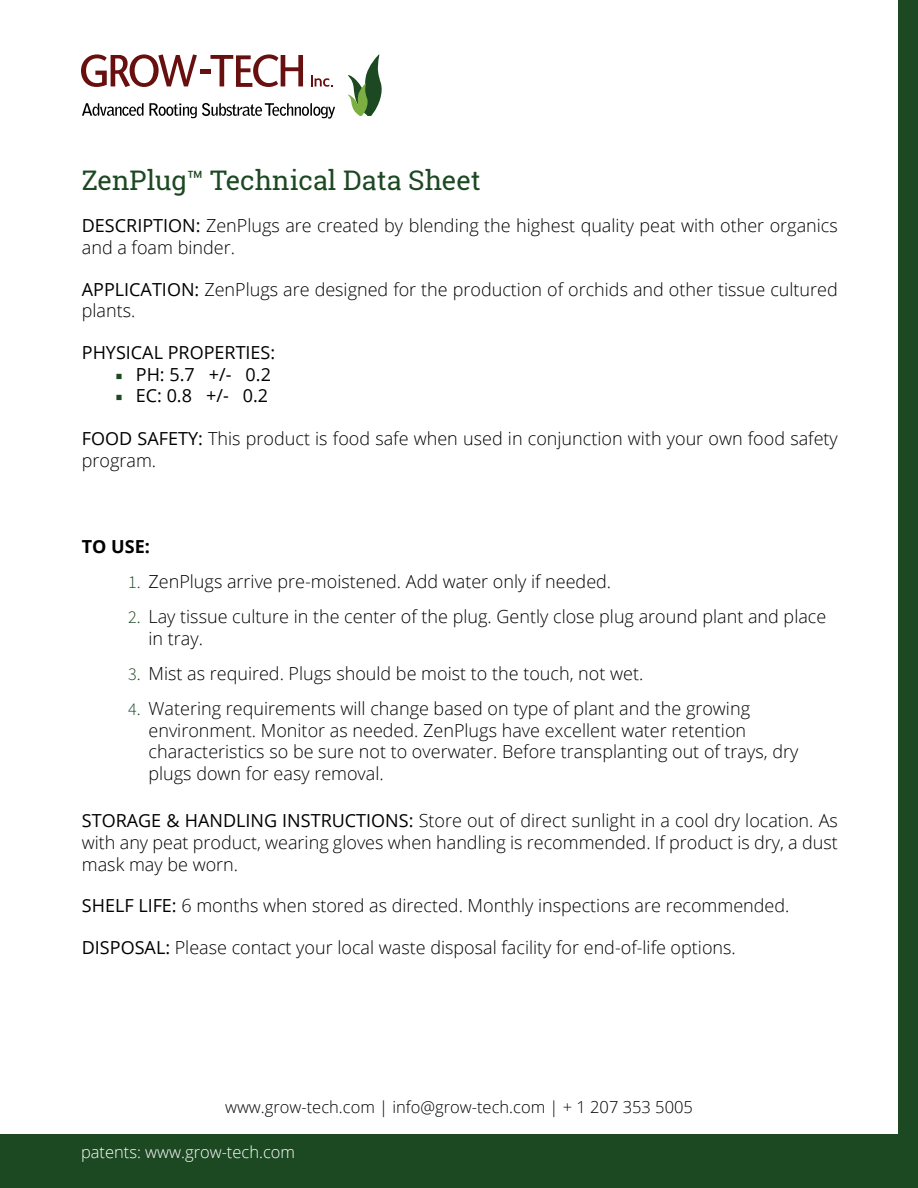
<style>
.page{position:relative;width:918px;height:1188px;background:#fff}
.page>*{position:absolute;margin:0;border:0;box-sizing:border-box;transform-origin:0 0}
.t1{font:27px "Roboto Slab";color:#1c4822}
.t2{font:300 18px/21.6px "Open Sans";color:#000}
.t3{font:18px "Open Sans";color:#000}
.t4{font:700 18px "Open Sans";color:#000}
.t5{font:300 16.5px "Open Sans";color:#000}
.t6{font:300 16.5px "Open Sans";color:#fff}
.s1{font-weight:400}
.s2{font-family:"Minion Pro";font-weight:700;font-stretch:condensed;color:#1c4822}
.s3{font-family:"Source Sans Pro";color:#1c4822}
</style>
<div class="page">
<div style="left:898px;top:0;width:20px;height:1160px;background:#1c4822"></div>
<div style="left:0;top:1134px;width:918px;height:54px;background:#1c4822"></div>
<div style="left:200px;top:69px;width:10px;height:5px;background:#68100f"></div>
<svg style="left:81px;top:54px;width:116px;height:33px"></svg>
<svg style="left:210px;top:54px;width:93px;height:33px"></svg>
<svg style="left:348px;top:54px;width:34px;height:62px"></svg>
<svg style="left:82px;top:103px;width:253px;height:16px"></svg>
<svg style="left:311px;top:75px;width:22px;height:12px"></svg>
<h1 class="t1" style="left:82px;top:162px;width:401px">ZenPlug™ Technical Data Sheet</h1>
<p class="t2" style="left:82px;top:214px;width:758px"><span class="s1">DESCRIPTION:</span> ZenPlugs are created by blending the highest quality peat with other organics and a foam binder.</p>
<p class="t2" style="left:82px;top:278px;width:758px"><span class="s1">APPLICATION:</span> ZenPlugs are designed for the production of orchids and other tissue cultured plants.</p>
<p class="t3" style="left:82px;top:340px;width:195px">PHYSICAL PROPERTIES:</p>
<p class="t3" style="left:116px;top:362px;width:157px"><span class="s2">■</span> PH: 5.7 +/- 0.2</p>
<p class="t3" style="left:116px;top:383px;width:154px"><span class="s2">■</span> EC: 0.8 +/- 0.2</p>
<p class="t2" style="left:82px;top:428px;width:758px"><span class="s1">FOOD SAFETY:</span> This product is food safe when used in conjunction with your own food safety program.</p>
<p class="t4" style="left:82px;top:534px;width:70px">TO USE:</p>
<p class="t2" style="left:128px;top:570px;width:484px"><span class="s3">1.</span> ZenPlugs arrive pre-moistened. Add water only if needed.</p>
<p class="t2" style="left:149px;top:605px;width:679px;text-indent:-20px"><span class="s3">2.</span> Lay tissue culture in the center of the plug. Gently close plug around plant and place in tray.</p>
<p class="t2" style="left:128px;top:662px;width:517px"><span class="s3">3.</span> Mist as required. Plugs should be moist to the touch, not wet.</p>
<p class="t2" style="left:149px;top:697px;width:651px;text-indent:-20px"><span class="s3">4.</span> Watering requirements will change based on type of plant and the growing environment. Monitor as needed. ZenPlugs have excellent water retention characteristics so be sure not to overwater. Before transplanting out of trays, dry plugs down for easy removal.</p>
<p class="t2" style="left:82px;top:810px;width:758px;text-align:justify"><span class="s1">STORAGE &amp; HANDLING INSTRUCTIONS:</span> Store out of direct sunlight in a cool dry location. As with any peat product, wearing gloves when handling is recommended. If product is dry, a dust mask may be worn.</p>
<p class="t2" style="left:82px;top:895px;width:709px"><span class="s1">SHELF LIFE:</span> 6 months when stored as directed. Monthly inspections are recommended.</p>
<p class="t2" style="left:82px;top:936px;width:656px"><span class="s1">DISPOSAL:</span> Please contact your local waste disposal facility for end-of-life options.</p>
<p class="t5" style="left:225px;top:1096px;width:469px">www.grow-tech.com | info@grow-tech.com | + 1 207 353 5005</p>
<p class="t6" style="left:81px;top:1140px;width:216px">patents: www.grow-tech.com</p>
</div>
